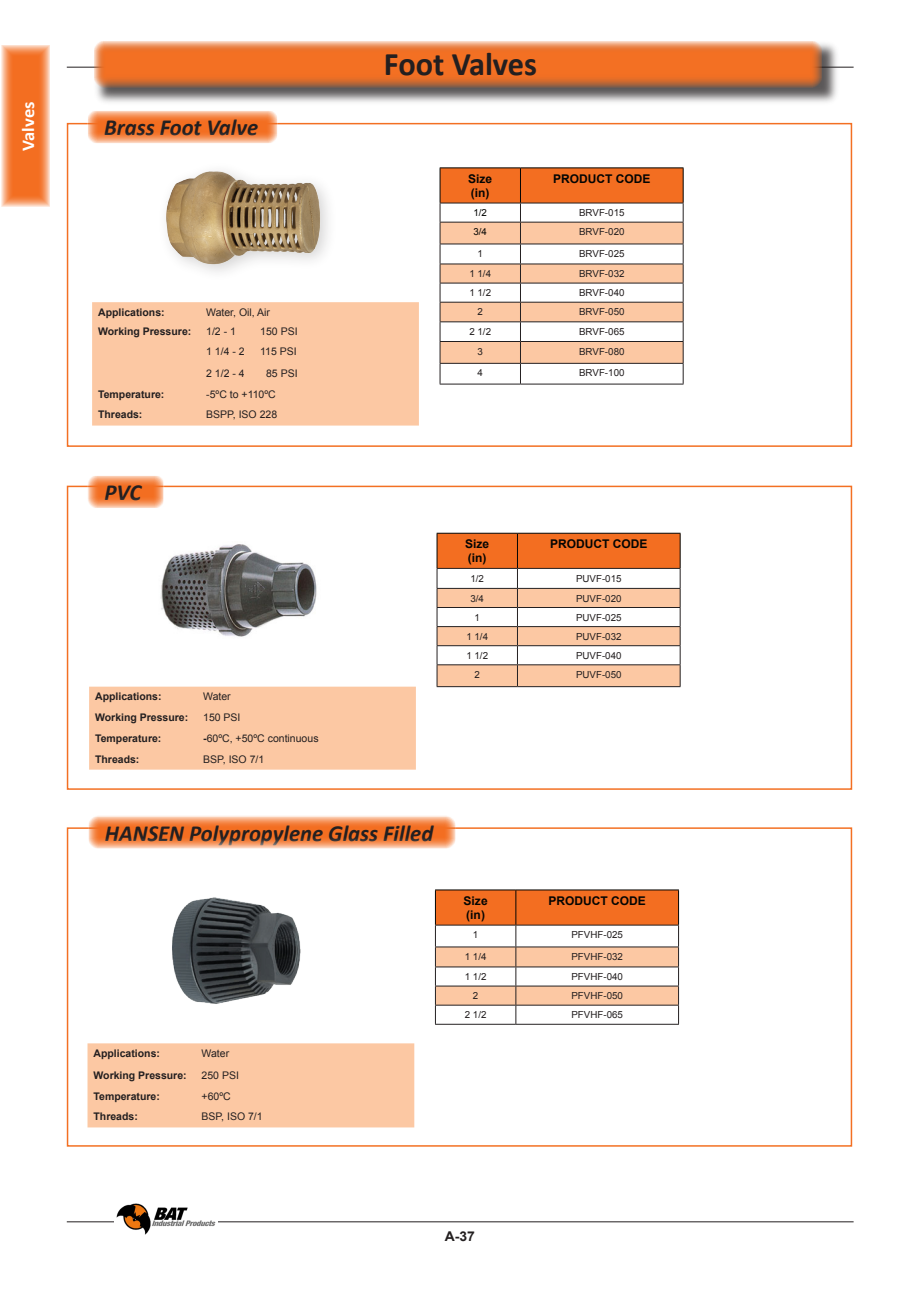
<style>
.page{position:relative;width:919px;height:1289px;background:#fff}
.page>*{position:absolute;margin:0;border:0;box-sizing:border-box;transform-origin:0 0}
.t1{font:700 33px "Calibri";color:#231f20}
.t2{font:italic 700 23.1px "Calibri";color:#231f20}
.Heading1{font:700 18px "Calibri";color:#fff}
.Heading1-2{font:700 13.5px "Arial";color:#231f20}
.t3{font:700 12px "Arial";color:#040503}
.Paragraph{font:700 10.5px "Arial";color:#231f20}
.Paragraph-2{font:10.5px "Arial";color:#231f20}
.t4{font:9.75px "Arial";color:#231f20}
.t5{font:9.75px "Arial";color:#040503}
.s1{font-weight:700}
</style>
<div class="page">
<div style="left:67px;top:485px;width:785px;height:304px;border:2px solid #f37023"></div>
<div style="left:67px;top:123px;width:785px;height:324px;border:2px solid #f37023"></div>
<div style="left:92px;top:302px;width:327px;height:123px;background:#fcc8a3"></div>
<hr style="left:439px;top:167px;width:81px;height:1px;background:#040503">
<hr style="left:520px;top:167px;width:163px;height:1px;background:#040503">
<svg style="left:439px;top:168px;width:244px;height:216px"></svg>
<svg style="left:89px;top:112px;width:187px;height:30px;background:#f48747"></svg>
<div style="left:87px;top:110px;width:191px;height:34px;border:1px solid #fff"></div>
<svg style="left:89px;top:686px;width:591px;height:83px;fill:#fcc8a3"></svg>
<svg style="left:436px;top:533px;width:244px;height:153px"></svg>
<hr style="left:436px;top:686px;width:81px;height:1px;background:#fff">
<hr style="left:517px;top:686px;width:163px;height:1px;background:#fff">
<svg style="left:89px;top:477px;width:73px;height:29px;background:#f4894a"></svg>
<div style="left:87px;top:475px;width:77px;height:33px;border:1px solid #fff"></div>
<div style="left:67px;top:827px;width:785px;height:319px;border:2px solid #f37023"></div>
<svg style="left:87px;top:948px;width:591px;height:179px"></svg>
<hr style="left:435px;top:889px;width:81px;height:1px;background:#040503">
<hr style="left:516px;top:889px;width:163px;height:1px;background:#040503">
<svg style="left:435px;top:890px;width:244px;height:133px"></svg>
<hr style="left:435px;top:1023px;width:81px;height:1px;background:#fff">
<hr style="left:516px;top:1023px;width:163px;height:1px;background:#fff">
<svg style="left:90px;top:817px;width:364px;height:30px;background:#f48748"></svg>
<div style="left:88px;top:815px;width:368px;height:34px;border:1px solid #fff"></div>
<hr style="left:67px;top:1221px;width:786px;height:1px;background:#231f20">
<img style="left:114px;top:1203px;width:103px;height:32px">
<img style="left:166px;top:171px;width:161px;height:101px">
<img style="left:160px;top:544px;width:157px;height:93px">
<hr style="left:67px;top:67px;width:786px;height:1px;background:#231f20">
<svg style="left:1px;top:45px;width:49px;height:161px;background:#f5894b"></svg>
<img style="left:170px;top:897px;width:133px;height:108px">
<div style="left:93px;top:41px;width:747px;height:65px;background:#231f20;opacity:.75"></div>
<svg style="left:94px;top:41px;width:728px;height:46px;background:#e67837"></svg>
<p class="Heading1" style="left:17px;top:151px;width:50px;rotate:-90deg">Valves</p>
<h2 class="t2" style="left:104px;top:113px;width:155px">Brass Foot Valve</h2>
<h1 class="t1" style="left:384px;top:43px;width:155px">Foot Valves</h1>
<p class="t3" style="left:468px;top:170px;width:26px">Size</p>
<p class="t3" style="left:471px;top:185px;width:20px">(in)</p>
<p class="t3" style="left:553px;top:170px;width:99px">Product Code</p>
<p class="t5" style="left:473px;top:206px;width:15px">1/2</p>
<p class="t4" style="left:579px;top:206px;width:47px">BRVF-015</p>
<p class="t5" style="left:473px;top:225px;width:15px">3/4</p>
<p class="t4" style="left:579px;top:225px;width:47px">BRVF-020</p>
<p class="t4" style="left:477px;top:247px;width:7px">1</p>
<p class="t4" style="left:579px;top:247px;width:47px">BRVF-025</p>
<p class="t4" style="left:469px;top:267px;width:23px">1 1/4</p>
<p class="t4" style="left:579px;top:267px;width:47px">BRVF-032</p>
<p class="t4" style="left:469px;top:286px;width:23px">1 1/2</p>
<p class="t4" style="left:579px;top:286px;width:47px">BRVF-040</p>
<p class="Paragraph" style="left:98px;top:305px;width:68px">Applications:</p>
<p class="Paragraph-2" style="left:206px;top:305px;width:65px">Water, Oil, Air</p>
<p class="t4" style="left:477px;top:305px;width:7px">2</p>
<p class="t4" style="left:579px;top:305px;width:47px">BRVF-050</p>
<p class="Paragraph" style="left:98px;top:325px;width:95px">Working Pressure:</p>
<p class="Paragraph-2" style="left:206px;top:325px;width:31px">1/2 - 1</p>
<p class="Paragraph-2" style="left:260px;top:325px;width:39px">150 PSI</p>
<p class="t4" style="left:469px;top:325px;width:23px">2 1/2</p>
<p class="t4" style="left:579px;top:325px;width:47px">BRVF-065</p>
<p class="Paragraph-2" style="left:206px;top:344px;width:40px">1 1/4 - 2</p>
<p class="Paragraph-2" style="left:260px;top:344px;width:38px">115 PSI</p>
<p class="t4" style="left:477px;top:345px;width:7px">3</p>
<p class="t4" style="left:579px;top:345px;width:47px">BRVF-080</p>
<p class="Paragraph-2" style="left:206px;top:366px;width:40px">2 1/2 - 4</p>
<p class="Paragraph-2" style="left:266px;top:366px;width:33px">85 PSI</p>
<p class="t4" style="left:477px;top:366px;width:7px">4</p>
<p class="t4" style="left:579px;top:366px;width:47px">BRVF-100</p>
<p class="Paragraph" style="left:98px;top:387px;width:68px">Temperature:</p>
<p class="Paragraph-2" style="left:206px;top:387px;width:71px">-5ºC to +110ºC</p>
<p class="Paragraph" style="left:98px;top:408px;width:46px">Threads:</p>
<p class="Paragraph-2" style="left:206px;top:408px;width:73px">BSPP, ISO 228</p>
<h2 class="t2" style="left:104px;top:478px;width:38px">PVC</h2>
<p class="Paragraph" style="left:95px;top:689px;width:68px">Applications:</p>
<p class="Paragraph-2" style="left:203px;top:689px;width:29px">Water</p>
<p class="Paragraph" style="left:95px;top:710px;width:95px">Working Pressure:</p>
<p class="Paragraph-2" style="left:203px;top:710px;width:39px">150 PSI</p>
<p class="Paragraph" style="left:95px;top:731px;width:68px">Temperature:</p>
<p class="Paragraph-2" style="left:203px;top:731px;width:117px"><span class="s1">-</span>60ºC, +50ºC continuous</p>
<p class="Paragraph" style="left:95px;top:751px;width:46px">Threads:</p>
<p class="Paragraph-2" style="left:203px;top:752px;width:63px">BSP, ISO 7/1</p>
<h2 class="t2" style="left:105px;top:818px;width:330px">HANSEN Polypropylene Glass Filled</h2>
<p class="Paragraph" style="left:93px;top:1046px;width:68px">Applications:</p>
<p class="Paragraph-2" style="left:201px;top:1046px;width:29px">Water</p>
<p class="Paragraph" style="left:93px;top:1068px;width:95px">Working Pressure:</p>
<p class="Paragraph-2" style="left:201px;top:1068px;width:39px">250 PSI</p>
<p class="Paragraph" style="left:93px;top:1088px;width:68px">Temperature:</p>
<p class="Paragraph-2" style="left:201px;top:1089px;width:31px">+60ºC</p>
<p class="Paragraph" style="left:93px;top:1109px;width:46px">Threads:</p>
<p class="Paragraph-2" style="left:201px;top:1109px;width:63px">BSP, ISO 7/1</p>
<p class="t3" style="left:465px;top:535px;width:26px">Size</p>
<p class="t3" style="left:468px;top:550px;width:20px">(in)</p>
<p class="t3" style="left:550px;top:535px;width:99px">Product Code</p>
<p class="t4" style="left:470px;top:571px;width:15px">1/2</p>
<p class="t4" style="left:576px;top:571px;width:47px">PUVF-015</p>
<p class="t4" style="left:470px;top:591px;width:15px">3/4</p>
<p class="t4" style="left:576px;top:591px;width:47px">PUVF-020</p>
<p class="t4" style="left:474px;top:610px;width:7px">1</p>
<p class="t4" style="left:576px;top:610px;width:47px">PUVF-025</p>
<p class="t4" style="left:466px;top:630px;width:23px">1 1/4</p>
<p class="t4" style="left:576px;top:630px;width:47px">PUVF-032</p>
<p class="t4" style="left:466px;top:649px;width:23px">1 1/2</p>
<p class="t4" style="left:576px;top:649px;width:47px">PUVF-040</p>
<p class="t4" style="left:474px;top:668px;width:7px">2</p>
<p class="t4" style="left:576px;top:668px;width:47px">PUVF-050</p>
<p class="t3" style="left:463px;top:892px;width:26px">Size</p>
<p class="t3" style="left:466px;top:906px;width:20px">(in)</p>
<p class="t3" style="left:548px;top:892px;width:99px">Product Code</p>
<p class="t4" style="left:473px;top:928px;width:7px">1</p>
<p class="t4" style="left:571px;top:928px;width:53px">PFVHF-025</p>
<p class="t4" style="left:465px;top:950px;width:23px">1 1/4</p>
<p class="t4" style="left:571px;top:950px;width:53px">PFVHF-032</p>
<p class="t4" style="left:465px;top:970px;width:23px">1 1/2</p>
<p class="t4" style="left:571px;top:970px;width:53px">PFVHF-040</p>
<p class="t4" style="left:473px;top:989px;width:7px">2</p>
<p class="t4" style="left:571px;top:989px;width:53px">PFVHF-050</p>
<p class="t4" style="left:465px;top:1008px;width:23px">2 1/2</p>
<p class="t4" style="left:571px;top:1008px;width:53px">PFVHF-065</p>
<p class="Heading1-2" style="left:445px;top:1227px;width:32px">A-37</p>
</div>
